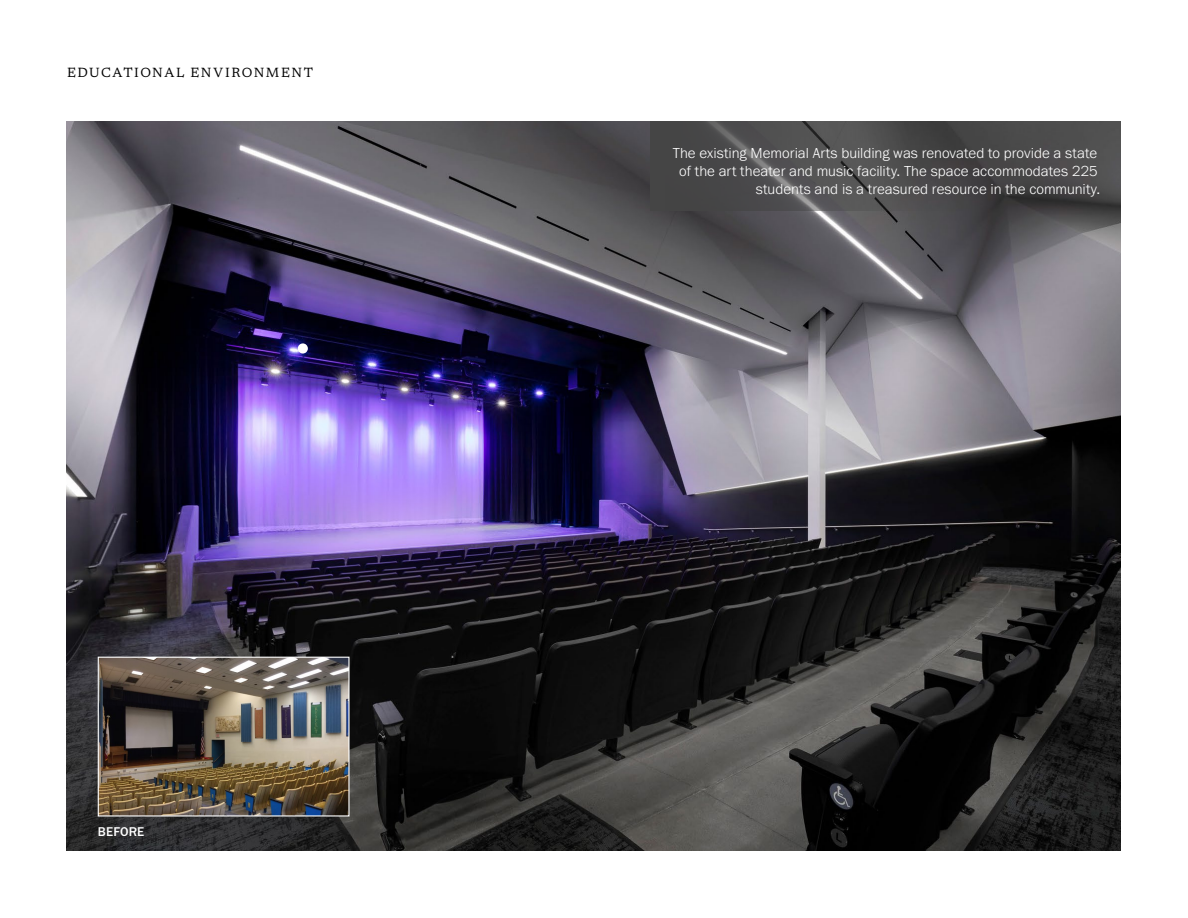
<style>
.page{position:relative;width:1188px;height:918px;background:#fff}
.page>*{position:absolute;margin:0;border:0;box-sizing:border-box;transform-origin:0 0}
.t1{font:300 15px/18px "Franklin Gothic URW";color:#fff;text-align:right}
.t2{font:13.5px "Newsreader";letter-spacing:.11em;color:#000}
.t3{font:500 13.2px "Franklin Gothic URW";letter-spacing:.015em;color:#fff}
</style>
<div class="page">
<img style="left:67px;top:122px;width:1053px;height:728px">
<div style="left:298px;top:343px;width:10px;height:11px;background:#fff;border-radius:50%"></div>
<svg style="left:650px;top:122px;width:470px;height:90px;background:#4b4a4b"></svg>
<img style="left:100px;top:659px;width:248px;height:156px">
<div style="left:98px;top:657px;width:252px;height:160px;border:1px solid #fff"></div>
<p class="t2" style="left:67px;top:63px;width:248px">EDUCATIONAL ENVIRONMENT</p>
<p class="t3" style="left:98px;top:824px;width:48px">BEFORE</p>
<p class="t1" style="left:673px;top:143px;width:429px">The existing Memorial Arts building was renovated to provide a state of the art theater and music facility. The space accommodates 225 students and is a treasured resource in the community.</p>
</div>
